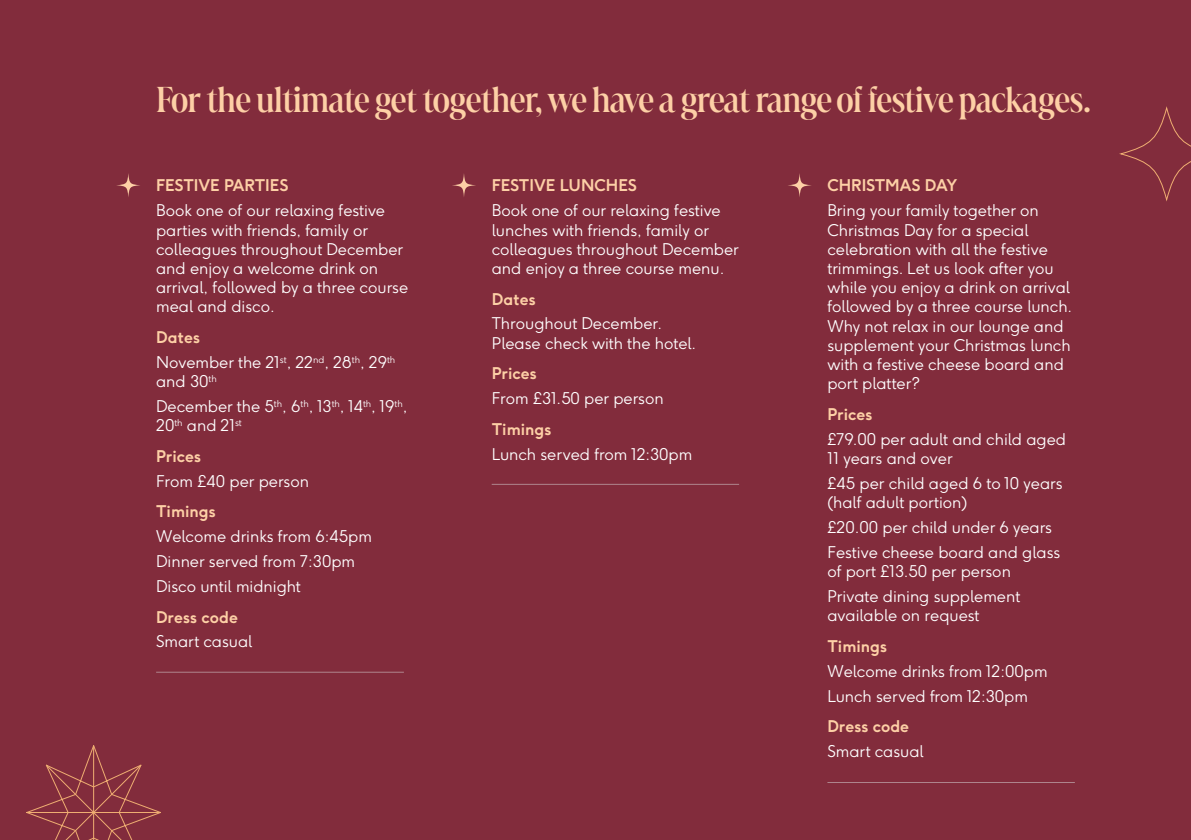
<style>
.page{position:relative;width:1191px;height:840px;background:#fff}
.page>*{position:absolute;margin:0;border:0;box-sizing:border-box;transform-origin:0 0}
.t1{font:300 38px "Marlide Display";letter-spacing:-.01em;color:#fdd0a6}
.t2{font:300 16px/19.2px "F37 Ginger";color:#fff}
.t3{font:700 16px "F37 Ginger";color:#fdd0a6}
</style>
<div class="page">
<div style="left:0;top:0;width:1191px;height:839px;background:#822c3c"></div>
<svg style="left:26px;top:745px;width:135px;height:94px"></svg>
<svg style="left:1120px;top:107px;width:71px;height:93px"></svg>
<hr style="left:156px;top:671px;width:248px;height:1px;background:#af868d">
<hr style="left:492px;top:483px;width:247px;height:1px;background:#af868d">
<hr style="left:827px;top:781px;width:247px;height:1px;background:#af868d">
<svg style="left:116px;top:173px;width:24px;height:24px"></svg>
<svg style="left:452px;top:173px;width:24px;height:24px"></svg>
<svg style="left:787px;top:173px;width:25px;height:24px"></svg>
<p class="t1" style="left:156px;top:71px;width:936px">For the ultimate get together, we have a great range of festive packages.</p>
<p class="t3" style="left:156px;top:178px;width:134px">FESTIVE PARTIES</p>
<p class="t2" style="left:156px;top:202px;width:253px">Book one of our relaxing festive parties with friends, family or colleagues throughout December and enjoy a welcome drink on arrival, followed by a three course meal and disco.</p>
<p class="t3" style="left:156px;top:330px;width:46px">Dates</p>
<p class="t2" style="left:156px;top:354px;width:241px">November the 21<sup>st</sup>, 22<sup>nd</sup>, 28<sup>th</sup>, 29<sup>th </sup>and 30<sup>th</sup></p>
<p class="t2" style="left:156px;top:398px;width:253px">December the 5<sup>th</sup>, 6<sup>th</sup>, 13<sup>th</sup>, 14<sup>th</sup>, 19<sup>th</sup>,<br>20<sup>th</sup> and 21<sup>st</sup></p>
<p class="t3" style="left:156px;top:449px;width:47px">Prices</p>
<p class="t2" style="left:156px;top:472px;width:154px">From £40 per person</p>
<p class="t3" style="left:156px;top:504px;width:61px">Timings</p>
<p class="t2" style="left:156px;top:528px;width:217px">Welcome drinks from 6:45pm</p>
<p class="t2" style="left:156px;top:553px;width:200px">Dinner served from 7:30pm</p>
<p class="t2" style="left:156px;top:577px;width:146px">Disco until midnight</p>
<p class="t3" style="left:156px;top:609px;width:83px">Dress code</p>
<p class="t2" style="left:156px;top:633px;width:98px">Smart casual</p>
<p class="t3" style="left:492px;top:178px;width:147px">FESTIVE LUNCHES</p>
<p class="t2" style="left:492px;top:202px;width:248px">Book one of our relaxing festive lunches with friends, family or colleagues throughout December and enjoy a three course menu.</p>
<p class="t3" style="left:492px;top:291px;width:46px">Dates</p>
<p class="t2" style="left:492px;top:315px;width:206px">Throughout December.<br>Please check with the hotel.</p>
<p class="t3" style="left:492px;top:366px;width:47px">Prices</p>
<p class="t2" style="left:492px;top:390px;width:173px">From £31.50 per person</p>
<p class="t3" style="left:492px;top:421px;width:61px">Timings</p>
<p class="t2" style="left:492px;top:445px;width:202px">Lunch served from 12:30pm</p>
<p class="t3" style="left:827px;top:178px;width:131px">CHRISTMAS DAY</p>
<p class="t2" style="left:827px;top:202px;width:246px">Bring your family together on<br>Christmas Day for a special celebration with all the festive trimmings. Let us look after you while you enjoy a drink on arrival followed by a three course lunch.<br>Why not relax in our lounge and supplement your Christmas lunch with a festive cheese board and port platter?</p>
<p class="t3" style="left:827px;top:407px;width:47px">Prices</p>
<p class="t2" style="left:827px;top:430px;width:240px">£79.00 per adult and child aged<br>11 years and over</p>
<p class="t2" style="left:827px;top:474px;width:237px">£45 per child aged 6 to 10 years (half adult portion)</p>
<p class="t2" style="left:827px;top:519px;width:226px">£20.00 per child under 6 years</p>
<p class="t2" style="left:827px;top:543px;width:234px">Festive cheese board and glass of port £13.50 per person</p>
<p class="t2" style="left:827px;top:587px;width:194px">Private dining supplement available on request</p>
<p class="t3" style="left:827px;top:638px;width:61px">Timings</p>
<p class="t2" style="left:827px;top:662px;width:222px">Welcome drinks from 12:00pm</p>
<p class="t2" style="left:827px;top:687px;width:202px">Lunch served from 12:30pm</p>
<p class="t3" style="left:827px;top:719px;width:83px">Dress code</p>
<p class="t2" style="left:827px;top:742px;width:98px">Smart casual</p>
</div>
